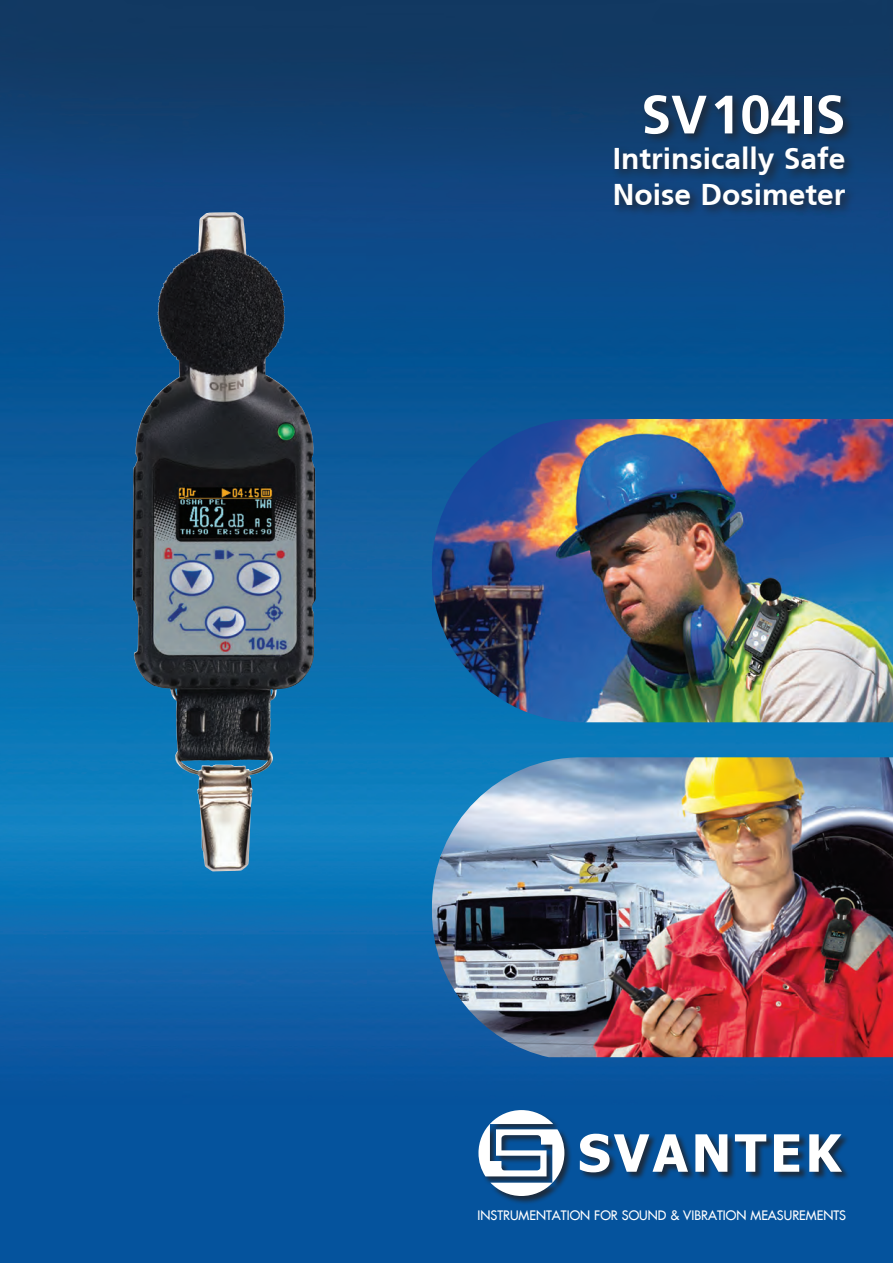
<style>
.page{position:relative;width:893px;height:1263px;background:#fff}
.page>*{position:absolute;margin:0;border:0;box-sizing:border-box;transform-origin:0 0}
.t1{font:700 54px "Frutiger CE";color:#fff}
.t2{font:700 30px "Frutiger CE";color:#fff}
.t3{font:12.75px "Fujiyama 2";color:#fff}
</style>
<div class="page">
<img style="left:0;top:0;width:893px;height:1263px">
<div style="left:611px;top:92px;width:246px;height:126px;background:#231f20;opacity:.75"></div>
<div style="left:478px;top:1110px;width:372px;height:95px;background:#231f20;opacity:.75"></div>
<svg style="left:478px;top:1110px;width:86px;height:86px"></svg>
<svg style="left:580px;top:1134px;width:262px;height:38px"></svg>
<img style="left:432px;top:419px;width:461px;height:303px">
<img style="left:432px;top:757px;width:461px;height:300px">
<img style="left:167px;top:213px;width:46px;height:64px">
<p class="t1" style="left:641px;top:82px;width:206px">SV104IS</p>
<p class="t2" style="left:613px;top:141px;width:234px">Intrinsically Safe</p>
<p class="t2" style="left:613px;top:177px;width:234px">Noise Dosimeter</p>
<p class="t3" style="left:478px;top:1206px;width:370px">INSTRUMENTATION FOR SOUND &amp; VIBRATION MEASUREMENTS</p>
</div>
